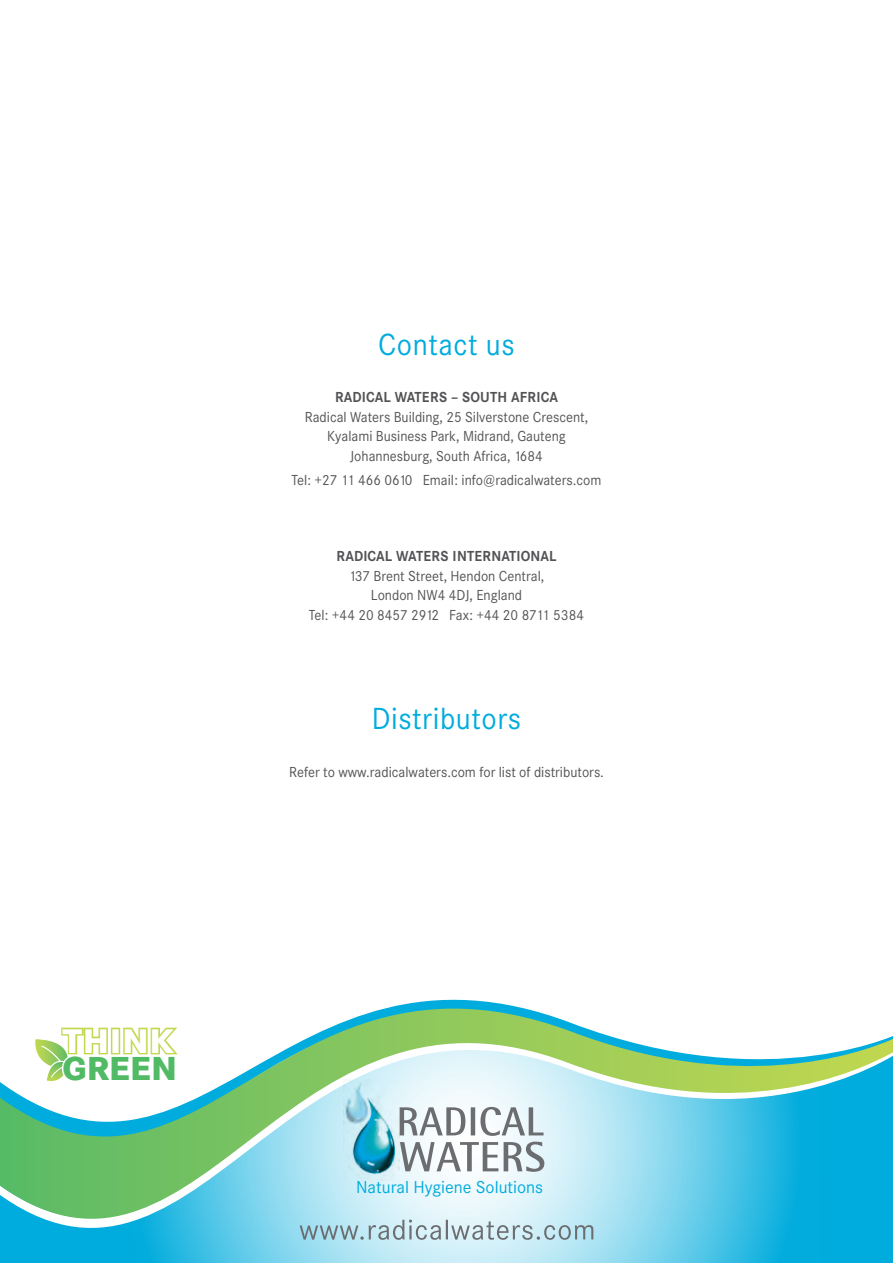
<style>
.page{position:relative;width:893px;height:1263px;background:#fff}
.page>*{position:absolute;margin:0;border:0;box-sizing:border-box;transform-origin:0 0}
.t1{font:800 33.45px "Corporate SBQ";letter-spacing:.02em;color:#fff}
.t2{font:800 32.7px "Corporate SBQ";letter-spacing:.01em;color:#51ba65}
.t3{font:30px "Corporate SBQ";letter-spacing:.02em;color:#00acdd;scale:.95 1}
.t4{font:16.95px "Corporate SBQ";color:#00acdd}
.t5{font:14.25px/19.5px "Corporate SBQ";color:#535355;text-align:center;scale:.95 1}
.t6{font:700 14.25px "Corporate SBQ";letter-spacing:.01em;color:#535355;scale:.95 1}
</style>
<div class="page">
<svg style="left:0;top:1008px;width:893px;height:252px"></svg>
<svg style="left:300px;top:1219px;width:293px;height:21px;background:#b5d0d8"></svg>
<svg style="left:30px;top:1026px;width:151px;height:70px"></svg>
<img style="left:344px;top:1079px;width:55px;height:101px">
<svg style="left:400px;top:1107px;width:144px;height:65px"></svg>
<h1 class="t1" style="left:63px;top:1019px;width:113px">THINK</h1>
<h2 class="t2" style="left:62px;top:1048px;width:116px">GREEN</h2>
<h3 class="t3" style="left:378px;top:327px;width:145px">Contact us</h3>
<p class="t6" style="left:335px;top:389px;width:236px">RADICAL WATERS – SOUTH AFRICA</p>
<p class="t5" style="left:305px;top:407px;width:300px">Radical Waters Building, 25 Silverstone Crescent,<br>Kyalami Business Park, Midrand, Gauteng<br>Johannesburg, South Africa, 1684</p>
<p class="t5" style="left:292px;top:470px;width:328px">Tel: +27 11 466 0610 Email: info@radicalwaters.com</p>
<p class="t6" style="left:337px;top:547px;width:233px">RADICAL WATERS INTERNATIONAL</p>
<p class="t5" style="left:309px;top:566px;width:291px">137 Brent Street, Hendon Central,<br>London NW4 4DJ, England<br>Tel: +44 20 8457 2912 Fax: +44 20 8711 5384</p>
<h3 class="t3" style="left:372px;top:701px;width:159px">Distributors</h3>
<p class="t5" style="left:289px;top:762px;width:333px">Refer to www.radicalwaters.com for list of distributors.</p>
<p class="t4" style="left:356px;top:1177px;width:188px">Natural Hygiene Solutions</p>
</div>
